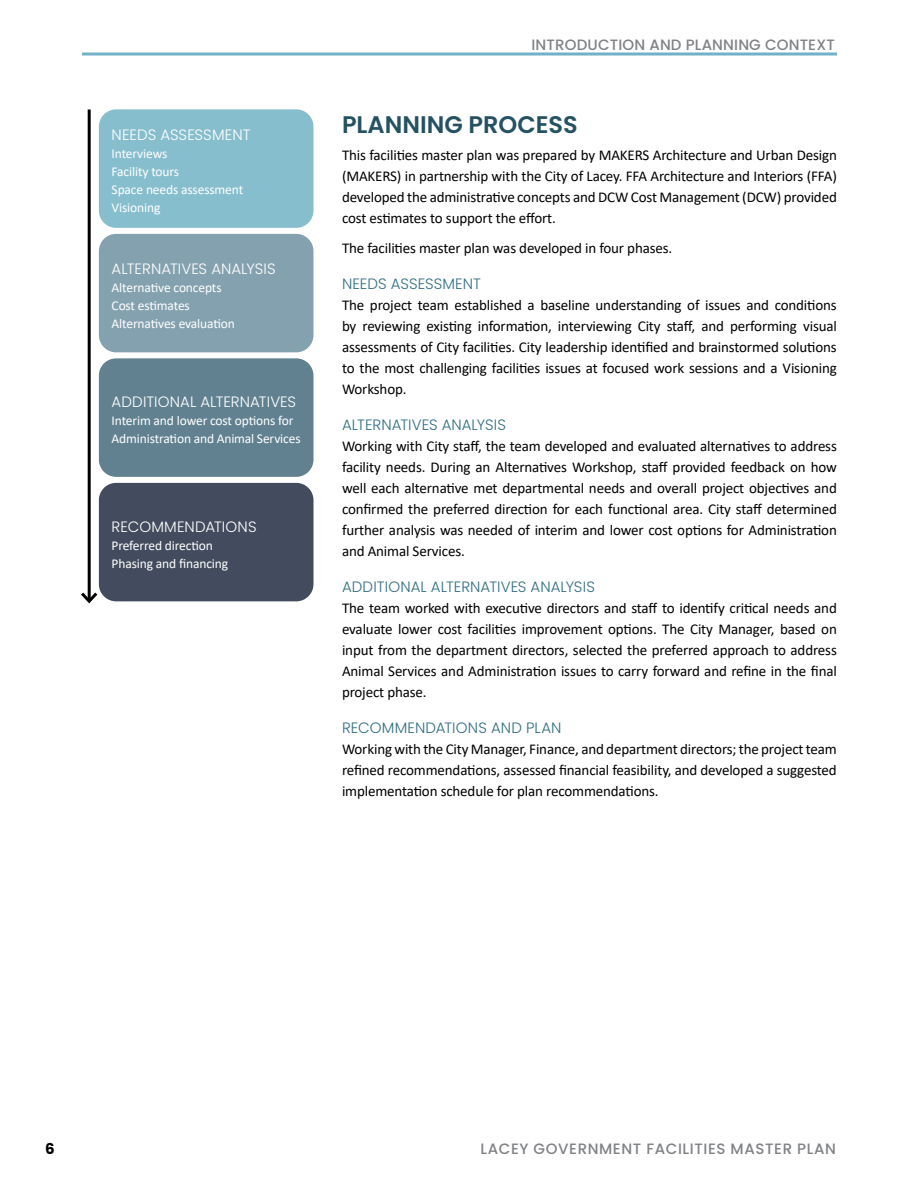
<style>
.page{position:relative;width:918px;height:1188px;background:#fff}
.page>*{position:absolute;margin:0;border:0;box-sizing:border-box;transform-origin:0 0}
.t1{font:600 24px "Poppins";color:#245262}
.t2{font:15px/21px "Calibri";letter-spacing:-.01em;color:#000;text-align:justify}
.t3{font:300 15px "Poppins";color:#316e83}
.t4{font:300 15px "Poppins";color:#fff}
.t5{font:500 15px "Poppins";letter-spacing:.04em;color:#808285}
.t6{font:700 15px "Poppins";color:#000}
.t7{font:13.5px/18px "Calibri";letter-spacing:-.01em;color:#fff}
</style>
<div class="page">
<svg style="left:82px;top:52px;width:755px;height:4px;background:#93c4d4"></svg>
<div style="left:98px;top:109px;width:216px;height:120px;background:#87bece;border-radius:18px"></div>
<div style="left:97px;top:108px;width:218px;height:121px;border:2px solid #fff;border-radius:18px"></div>
<div style="left:98px;top:233px;width:216px;height:120px;background:#84a1af;border-radius:18px"></div>
<div style="left:97px;top:232px;width:218px;height:122px;border:2px solid #fff;border-radius:18px"></div>
<div style="left:98px;top:358px;width:216px;height:120px;background:#618191;border-radius:18px"></div>
<div style="left:97px;top:357px;width:218px;height:121px;border:2px solid #fff;border-radius:18px"></div>
<div style="left:98px;top:482px;width:216px;height:120px;background:#434c5e;border-radius:18px"></div>
<div style="left:97px;top:481px;width:218px;height:122px;border:2px solid #fff;border-radius:18px"></div>
<hr style="left:88px;top:110px;width:3px;height:491px;background:#000">
<svg style="left:81px;top:589px;width:20px;height:15px"></svg>
<p class="t4" style="left:112px;top:127px;width:140px">NEEDS ASSESSMENT</p>
<p class="t7" style="left:112px;top:145px;width:133px">Interviews<br>Facility tours<br>Space needs assessment<br>Visioning</p>
<p class="t4" style="left:112px;top:260px;width:166px">ALTERNATIVES ANALYSIS</p>
<p class="t7" style="left:112px;top:278px;width:125px">Alternative concepts<br>Cost estimates<br>Alternatives evaluation</p>
<p class="t4" style="left:112px;top:394px;width:186px">ADDITIONAL ALTERNATIVES</p>
<p class="t7" style="left:112px;top:412px;width:191px">Interim and lower cost options for<br>Administration and Animal Services</p>
<p class="t4" style="left:112px;top:518px;width:147px">RECOMMENDATIONS</p>
<p class="t7" style="left:112px;top:536px;width:118px">Preferred direction<br>Phasing and financing</p>
<p class="t5" style="left:531px;top:36px;width:15px">INTRODUCTION</p>
<p class="t5" style="left:649px;top:36px;width:12px">AND</p>
<p class="t5" style="left:686px;top:36px;width:20px">PLANNING</p>
<p class="t5" style="left:765px;top:36px;width:23px">CONTEXT</p>
<h1 class="t1" style="left:342px;top:111px;width:237px">PLANNING PROCESS</h1>
<p class="t2" style="left:342px;top:144px;width:496px">This facilities master plan was prepared by MAKERS Architecture and Urban Design (MAKERS) in partnership with the City of Lacey. FFA Architecture and Interiors (FFA) developed the administrative concepts and DCW Cost Management (DCW) provided cost estimates to support the effort.</p>
<p class="t2" style="left:342px;top:237px;width:332px">The facilities master plan was developed in four phases.</p>
<p class="t3" style="left:342px;top:275px;width:140px">NEEDS ASSESSMENT</p>
<p class="t2" style="left:342px;top:294px;width:496px">The project team established a baseline understanding of issues and conditions by reviewing existing information, interviewing City staff, and performing visual assessments of City facilities. City leadership identified and brainstormed solutions to the most challenging facilities issues at focused work sessions and a Visioning Workshop.</p>
<p class="t3" style="left:342px;top:416px;width:166px">ALTERNATIVES ANALYSIS</p>
<p class="t2" style="left:342px;top:435px;width:496px">Working with City staff, the team developed and evaluated alternatives to address facility needs. During an Alternatives Workshop, staff provided feedback on how well each alternative met departmental needs and overall project objectives and confirmed the preferred direction for each functional area. City staff determined further analysis was needed of interim and lower cost options for Administration and Animal Services.</p>
<p class="t3" style="left:342px;top:578px;width:254px">ADDITIONAL ALTERNATIVES ANALYSIS</p>
<p class="t2" style="left:342px;top:597px;width:496px">The team worked with executive directors and staff to identify critical needs and evaluate lower cost facilities improvement options. The City Manager, based on input from the department directors, selected the preferred approach to address Animal Services and Administration issues to carry forward and refine in the final project phase.</p>
<p class="t3" style="left:342px;top:719px;width:221px">RECOMMENDATIONS AND PLAN</p>
<p class="t2" style="left:342px;top:738px;width:496px">Working with the City Manager, Finance, and department directors; the project team refined recommendations, assessed financial feasibility, and developed a suggested implementation schedule for plan recommendations.</p>
<p class="t6" style="left:45px;top:1140px;width:11px">6</p>
<p class="t5" style="left:480px;top:1140px;width:357px">LACEY GOVERNMENT FACILITIES MASTER PLAN</p>
</div>
